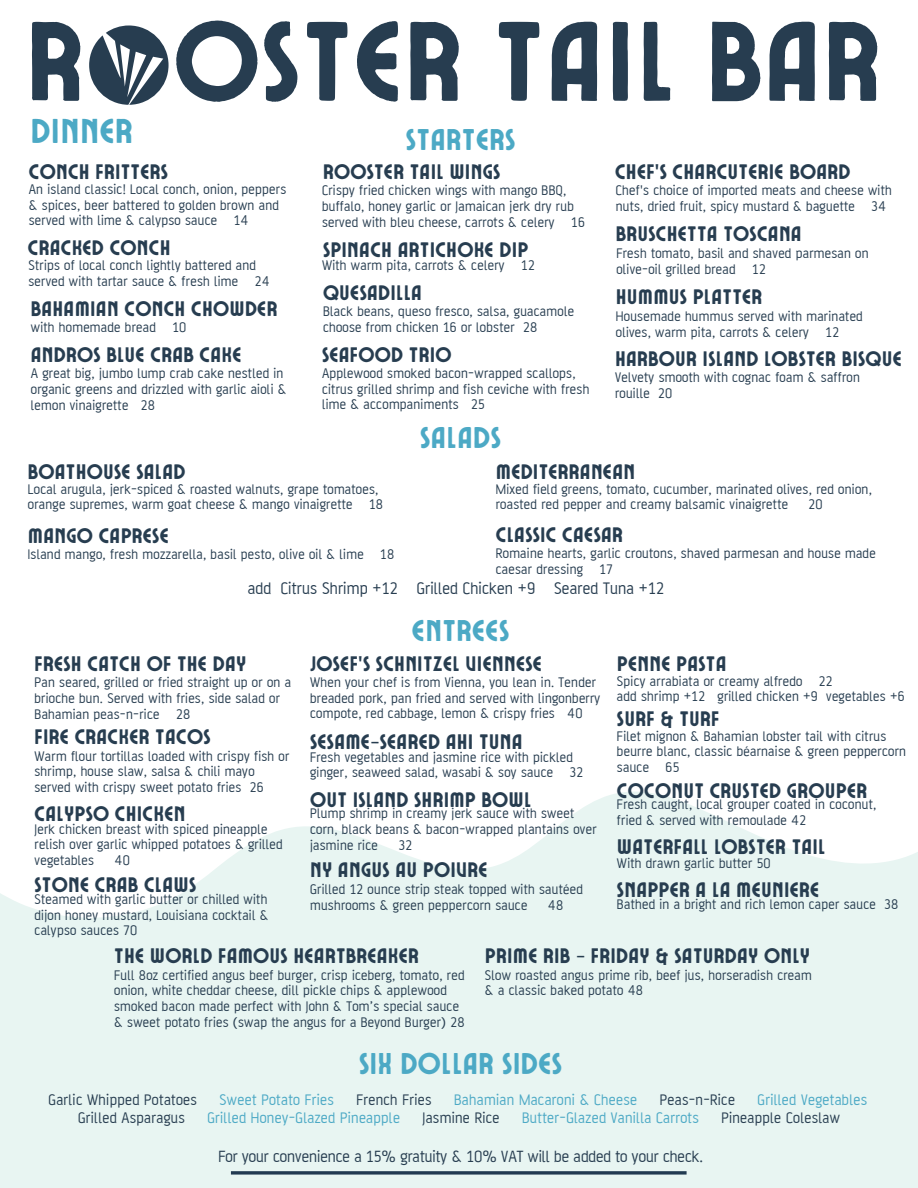
<style>
.page{position:relative;width:918px;height:1188px;background:#fff}
.page>*{position:absolute;margin:0;border:0;box-sizing:border-box;transform-origin:0 0}
.t1{font:112.8px "Ayr Lucidity Condensed";letter-spacing:.01em;color:#273d50}
.t2{font:34.5px "Ayr Lucidity Condensed";letter-spacing:.01em;color:#4ca9c5}
.t3{font:30px "Ayr Lucidity Condensed";letter-spacing:.01em;color:#4ca9c5}
.t4{font:21px "Ayr Lucidity Condensed";letter-spacing:.01em;color:#273d50}
.t5{font:18px "AF Battersea";letter-spacing:.01em;color:#273d50}
.t6{font:17.55px "AF Battersea";color:#273d50}
.t7{font:16.5px "AF Battersea";letter-spacing:.02em;color:#4ca9c5}
.t8{font:16.5px "AF Battersea";letter-spacing:.02em;color:#273d50}
.t9{font:15px/15.8px "AF Battersea";letter-spacing:.02em;color:#273d50}
</style>
<div class="page">
<svg style="left:0;top:792px;width:918px;height:396px;fill:#e8f5f2"></svg>
<svg style="left:231px;top:1171px;width:456px;height:4px;background:#3f5669"></svg>
<svg style="left:89px;top:25px;width:80px;height:80px"></svg>
<p class="t1" style="left:26px;top:-12px;width:856px">R OSTER TAIL BAR</p>
<p class="t2" style="left:31px;top:108px;width:104px">DINNER</p>
<p class="t4" style="left:29px;top:158px;width:141px">CONCH FRITTERS</p>
<p class="t9" style="left:29px;top:182px;width:259px">An island classic! Local conch, onion, peppers &amp; spices, beer battered to golden brown and served with lime &amp; calypso sauce 14</p>
<p class="t4" style="left:28px;top:234px;width:144px">CRACKED CONCH</p>
<p class="t9" style="left:28px;top:258px;width:243px">Strips of local conch lightly battered and served with tartar sauce &amp; fresh lime 24</p>
<p class="t4" style="left:31px;top:295px;width:248px">BAHAMIAN CONCH CHOWDER</p>
<p class="t9" style="left:31px;top:320px;width:157px">with homemade bread 10</p>
<p class="t4" style="left:31px;top:341px;width:212px">ANDROS BLUE CRAB CAKE</p>
<p class="t9" style="left:31px;top:366px;width:257px">A great big, jumbo lump crab cake nestled in organic greens and drizzled with garlic aioli &amp; lemon vinaigrette 28</p>
<p class="t3" style="left:406px;top:120px;width:111px">STARTERS</p>
<p class="t4" style="left:323px;top:158px;width:179px">ROOSTER TAIL WINGS</p>
<p class="t9" style="left:322px;top:183px;width:264px">Crispy fried chicken wings with mango BBQ, buffalo, honey garlic or Jamaican jerk dry rub served with bleu cheese, carrots &amp; celery 16</p>
<p class="t4" style="left:323px;top:236px;width:207px">SPINACH ARTICHOKE DIP</p>
<p class="t9" style="left:322px;top:257px;width:214px">With warm pita, carrots &amp; celery 12</p>
<p class="t4" style="left:323px;top:279px;width:101px">QUESADILLA</p>
<p class="t9" style="left:323px;top:304px;width:253px">Black beans, queso fresco, salsa, guacamole choose from chicken 16 or lobster 28</p>
<p class="t4" style="left:322px;top:341px;width:131px">SEAFOOD TRIO</p>
<p class="t9" style="left:322px;top:366px;width:269px">Applewood smoked bacon-wrapped scallops, citrus grilled shrimp and fish ceviche with fresh lime &amp; accompaniments 25</p>
<p class="t3" style="left:420px;top:418px;width:82px">SALADS</p>
<p class="t4" style="left:615px;top:158px;width:237px">CHEF'S CHARCUTERIE BOARD</p>
<p class="t9" style="left:616px;top:183px;width:277px">Chef's choice of imported meats and cheese with nuts, dried fruit, spicy mustard &amp; baguette 34</p>
<p class="t4" style="left:616px;top:220px;width:188px">BRUSCHETTA TOSCANA</p>
<p class="t9" style="left:616px;top:246px;width:254px">Fresh tomato, basil and shaved parmesan on olive-oil grilled bread 12</p>
<p class="t4" style="left:616px;top:283px;width:148px">HUMMUS PLATTER</p>
<p class="t9" style="left:616px;top:309px;width:248px">Housemade hummus served with marinated olives, warm pita, carrots &amp; celery 12</p>
<p class="t4" style="left:615px;top:345px;width:289px">HARBOUR ISLAND LOBSTER BISQUE</p>
<p class="t9" style="left:615px;top:370px;width:246px">Velvety smooth with cognac foam &amp; saffron rouille 20</p>
<p class="t4" style="left:28px;top:458px;width:159px">BOATHOUSE SALAD</p>
<p class="t9" style="left:28px;top:482px;width:357px">Local arugula, jerk-spiced &amp; roasted walnuts, grape tomatoes, orange supremes, warm goat cheese &amp; mango vinaigrette 18</p>
<p class="t4" style="left:496px;top:458px;width:141px">MEDITERRANEAN</p>
<p class="t9" style="left:496px;top:482px;width:378px">Mixed field greens, tomato, cucumber, marinated olives, red onion, roasted red pepper and creamy balsamic vinaigrette</p>
<p class="t9" style="left:809px;top:497px;width:16px">20</p>
<p class="t4" style="left:496px;top:521px;width:129px">CLASSIC CAESAR</p>
<p class="t9" style="left:496px;top:546px;width:381px">Romaine hearts, garlic croutons, shaved parmesan and house made caesar dressing 17</p>
<p class="t5" style="left:248px;top:580px;width:418px">add Citrus Shrimp +12 Grilled Chicken +9 Seared Tuna +12</p>
<p class="t3" style="left:412px;top:611px;width:99px">ENTREES</p>
<p class="t4" style="left:28px;top:522px;width:143px">MANGO CAPRESE</p>
<p class="t9" style="left:28px;top:547px;width:368px">Island mango, fresh mozzarella, basil pesto, olive oil &amp; lime 18</p>
<p class="t4" style="left:35px;top:650px;width:213px">FRESH CATCH OF THE DAY</p>
<p class="t9" style="left:35px;top:675px;width:258px">Pan seared, grilled or fried straight up or on a brioche bun. Served with fries, side salad or<br>Bahamian peas-n-rice 28</p>
<p class="t4" style="left:35px;top:723px;width:178px">FIRE CRACKER TACOS</p>
<p class="t9" style="left:35px;top:748px;width:256px">Warm flour tortillas loaded with crispy fish or shrimp, house slaw, salsa &amp; chili mayo served with crispy sweet potato fries 26</p>
<p class="t4" style="left:35px;top:800px;width:153px">CALYPSO CHICKEN</p>
<p class="t9" style="left:35px;top:821px;width:250px">Jerk chicken breast with spiced pineapple relish over garlic whipped potatoes &amp; grilled vegetables</p>
<p class="t9" style="left:115px;top:853px;width:17px">40</p>
<p class="t4" style="left:35px;top:871px;width:163px">STONE CRAB CLAWS</p>
<p class="t9" style="left:35px;top:892px;width:236px;text-align:justify">Steamed with garlic butter or chilled with dijon honey mustard, Louisiana cocktail &amp; calypso sauces 70</p>
<p class="t4" style="left:310px;top:650px;width:233px">JOSEF'S SCHNITZEL VIENNESE</p>
<p class="t9" style="left:310px;top:675px;width:292px">When your chef is from Vienna, you lean in. Tender breaded pork, pan fried and served with lingonberry compote, red cabbage, lemon &amp; crispy fries 40</p>
<p class="t4" style="left:310px;top:728px;width:214px">SESAME-SEARED AHI TUNA</p>
<p class="t9" style="left:310px;top:749px;width:275px">Fresh vegetables and jasmine rice with pickled ginger, seaweed salad, wasabi &amp; soy sauce 32</p>
<p class="t4" style="left:310px;top:786px;width:223px">OUT ISLAND SHRIMP BOWL</p>
<p class="t9" style="left:310px;top:806px;width:288px">Plump shrimp in creamy jerk sauce with sweet corn, black beans &amp; bacon-wrapped plantains over jasmine rice</p>
<p class="t9" style="left:398px;top:838px;width:15px">32</p>
<p class="t4" style="left:310px;top:856px;width:179px">NY ANGUS AU POIVRE</p>
<p class="t9" style="left:310px;top:882px;width:274px">Grilled 12 ounce strip steak topped with sautéed mushrooms &amp; green peppercorn sauce</p>
<p class="t9" style="left:548px;top:897px;width:17px">48</p>
<p class="t4" style="left:617px;top:650px;width:111px">PENNE PASTA</p>
<p class="t9" style="left:617px;top:674px;width:217px">Spicy arrabiata or creamy alfredo 22</p>
<p class="t9" style="left:617px;top:689px;width:289px">add shrimp +12 grilled chicken +9 vegetables +6</p>
<p class="t4" style="left:617px;top:705px;width:104px">SURF &amp; TURF</p>
<p class="t9" style="left:617px;top:728px;width:291px">Filet mignon &amp; Bahamian lobster tail with citrus beurre blanc, classic béarnaise &amp; green peppercorn sauce 65</p>
<p class="t4" style="left:617px;top:777px;width:252px">COCONUT CRUSTED GROUPER</p>
<p class="t9" style="left:617px;top:797px;width:261px">Fresh caught, local grouper coated in coconut, fried &amp; served with remoulade 42</p>
<p class="t4" style="left:617px;top:833px;width:210px">WATERFALL LOBSTER TAIL</p>
<p class="t9" style="left:617px;top:856px;width:155px">With drawn garlic butter 50</p>
<p class="t4" style="left:617px;top:876px;width:204px">SNAPPER A LA MEUNIERE</p>
<p class="t9" style="left:617px;top:897px;width:283px">Bathed in a bright and rich lemon caper sauce 38</p>
<p class="t4" style="left:114px;top:942px;width:306px">THE WORLD FAMOUS HEARTBREAKER</p>
<p class="t9" style="left:114px;top:967px;width:352px">Full 8oz certified angus beef burger, crisp iceberg, tomato, red onion, white cheddar cheese, dill pickle chips &amp; applewood smoked bacon made perfect with John &amp; Tom’s special sauce &amp; sweet potato fries (swap the angus for a Beyond Burger) 28</p>
<p class="t4" style="left:485px;top:942px;width:327px">PRIME RIB - FRIDAY &amp; SATURDAY ONLY</p>
<p class="t9" style="left:485px;top:967px;width:328px">Slow roasted angus prime rib, beef jus, horseradish cream</p>
<p class="t9" style="left:485px;top:983px;width:160px">&amp; a classic baked potato 48</p>
<p class="t3" style="left:359px;top:1044px;width:205px">SIX DOLLAR SIDES</p>
<p class="t8" style="left:48px;top:1092px;width:150px">Garlic Whipped Potatoes</p>
<p class="t7" style="left:220px;top:1092px;width:116px">Sweet Potato Fries</p>
<p class="t8" style="left:357px;top:1092px;width:76px">French Fries</p>
<p class="t7" style="left:454px;top:1092px;width:185px">Bahamian Macaroni &amp; Cheese</p>
<p class="t8" style="left:660px;top:1092px;width:77px">Peas-n-Rice</p>
<p class="t7" style="left:758px;top:1092px;width:111px">Grilled Vegetables</p>
<p class="t8" style="left:78px;top:1110px;width:108px">Grilled Asparagus</p>
<p class="t7" style="left:207px;top:1110px;width:194px">Grilled Honey-Glazed Pineapple</p>
<p class="t8" style="left:423px;top:1110px;width:78px">Jasmine Rice</p>
<p class="t7" style="left:522px;top:1110px;width:178px">Butter-Glazed Vanilla Carrots</p>
<p class="t8" style="left:721px;top:1110px;width:120px">Pineapple Coleslaw</p>
<p class="t6" style="left:218px;top:1149px;width:486px">For your convenience a 15% gratuity &amp; 10% VAT will be added to your check.</p>
</div>
